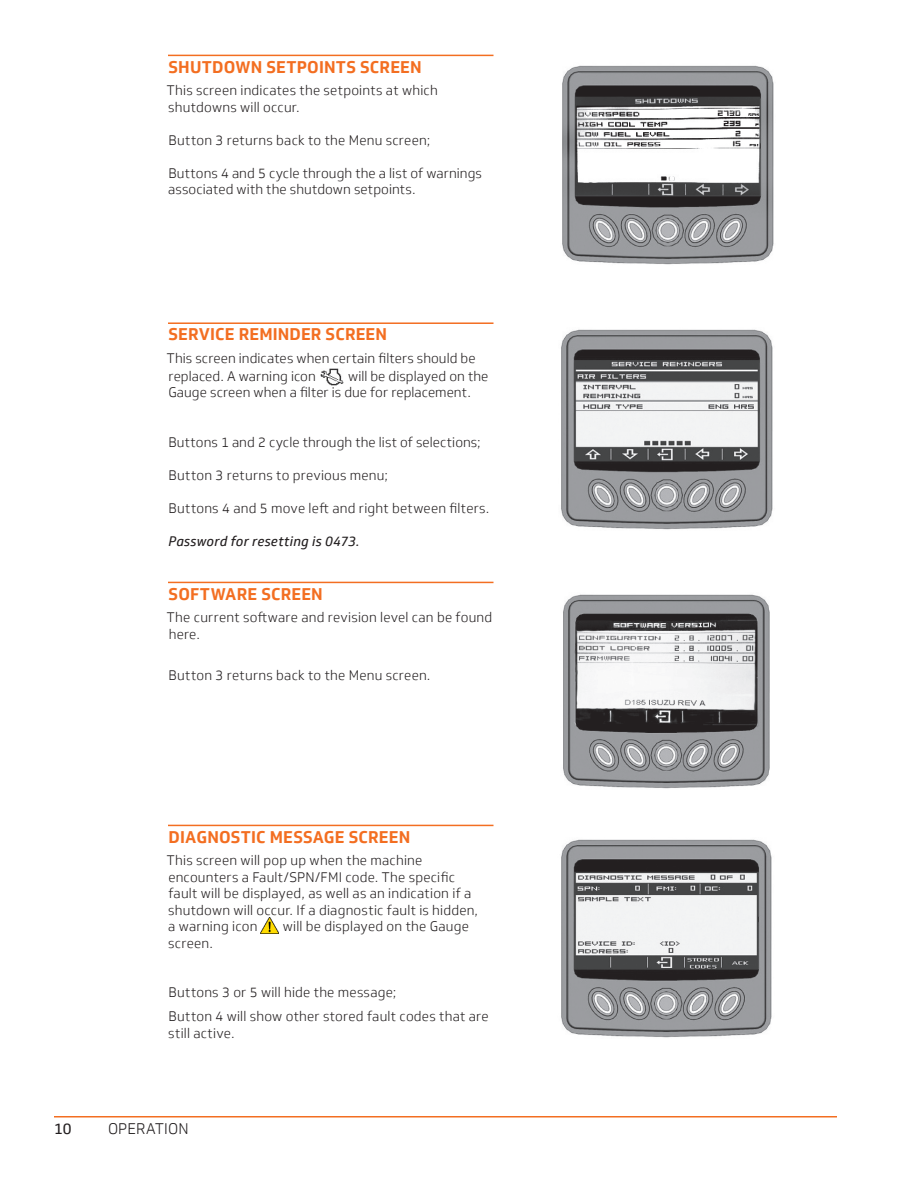
<style>
.page{position:relative;width:918px;height:1188px;background:#fff}
.page>*{position:absolute;margin:0;border:0;box-sizing:border-box;transform-origin:0 0}
.SPEC_table_headers{font:700 16.5px "Soleto";letter-spacing:.005em;color:#f36e21}
.t1{font:300 15px "Soleto";letter-spacing:.01em;color:#231f20}
.t2{font:15px "Soleto";color:#231f20}
.t3{font:300 13.5px/16.5px "Soleto";letter-spacing:.015em;color:#231f20}
.t4{font:italic 13.5px "Soleto";letter-spacing:.015em;color:#231f20}
</style>
<div class="page">
<hr style="left:54px;top:1116px;width:54px;height:2px;background:#f36e21">
<hr style="left:108px;top:1116px;width:729px;height:2px;background:#f36e21">
<hr style="left:168px;top:55px;width:326px;height:1px;background:#f36e21">
<img style="left:562px;top:65px;width:212px;height:200px">
<hr style="left:168px;top:322px;width:326px;height:2px;background:#f36e21">
<img style="left:321px;top:368px;width:22px;height:18px">
<img style="left:561px;top:329px;width:212px;height:201px">
<hr style="left:168px;top:582px;width:326px;height:1px;background:#f36e21">
<img style="left:563px;top:594px;width:207px;height:195px">
<hr style="left:168px;top:825px;width:326px;height:1px;background:#f36e21">
<img style="left:261px;top:917px;width:18px;height:16px">
<img style="left:561px;top:839px;width:211px;height:199px">
<p class="SPEC_table_headers" style="left:169px;top:56px;width:255px">SHUTDOWN SETPOINTS SCREEN</p>
<p class="t3" style="left:167px;top:82px;width:272px">This screen indicates the setpoints at which shutdowns will occur.</p>
<p class="t3" style="left:169px;top:132px;width:263px">Button 3 returns back to the Menu screen;</p>
<p class="t3" style="left:168px;top:165px;width:315px">Buttons 4 and 5 cycle through the a list of warnings associated with the shutdown setpoints.</p>
<p class="SPEC_table_headers" style="left:169px;top:324px;width:220px">SERVICE REMINDER SCREEN</p>
<p class="t3" style="left:167px;top:349px;width:310px;line-height:18px">This screen indicates when certain filters should be replaced. A warning icon</p>
<p class="t3" style="left:168px;top:368px;width:322px;text-indent:180px">will be displayed on the<br>Gauge screen when a filter is due for replacement.</p>
<p class="t3" style="left:169px;top:434px;width:314px">Buttons 1 and 2 cycle through the list of selections;</p>
<p class="t3" style="left:169px;top:467px;width:221px">Button 3 returns to previous menu;</p>
<p class="t3" style="left:169px;top:500px;width:322px">Buttons 4 and 5 move left and right between filters.</p>
<p class="t4" style="left:169px;top:533px;width:193px">Password for resetting is 0473.</p>
<p class="SPEC_table_headers" style="left:169px;top:583px;width:156px">SOFTWARE SCREEN</p>
<p class="t3" style="left:167px;top:609px;width:327px">The current software and revision level can be found here.</p>
<p class="t3" style="left:169px;top:667px;width:261px">Button 3 returns back to the Menu screen.</p>
<p class="SPEC_table_headers" style="left:169px;top:826px;width:243px">DIAGNOSTIC MESSAGE SCREEN</p>
<p class="t3" style="left:167px;top:852px;width:313px">This screen will pop up when the machine encounters a Fault/SPN/FMI code. The specific fault will be displayed, as well as an indication if a shutdown will occur. If a diagnostic fault is hidden, a warning icon</p>
<p class="t3" style="left:283px;top:918px;width:188px">will be displayed on the Gauge</p>
<p class="t3" style="left:168px;top:935px;width:44px">screen.</p>
<p class="t3" style="left:169px;top:984px;width:230px">Buttons 3 or 5 will hide the message;</p>
<p class="t3" style="left:168px;top:1009px;width:322px">Button 4 will show other stored fault codes that are still active.</p>
<p class="t2" style="left:54px;top:1120px;width:19px">10</p>
<p class="t1" style="left:108px;top:1120px;width:82px">OPERATION</p>
</div>
